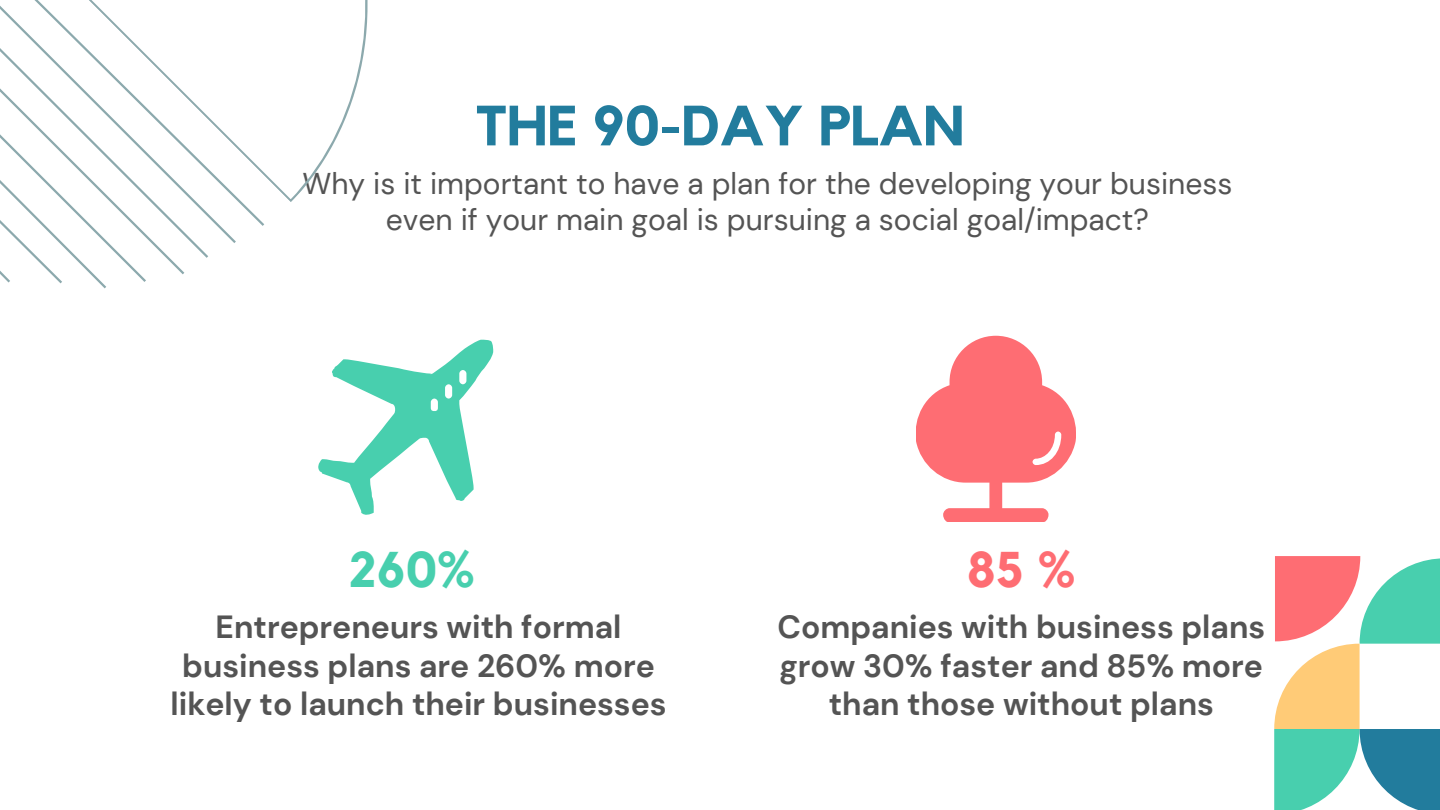
<style>
.page{position:relative;width:1440px;height:810px;background:#fff}
.page>*{position:absolute;margin:0;border:0;box-sizing:border-box;transform-origin:0 0}
.t1{font:700 56px "Kollektif";color:#227c9d}
.t2{font:700 50px "Kollektif";color:#48cfae}
.t3{font:700 50px "Kollektif";color:#fe6d73}
.t4{font:700 32px/38.2px "DM Sans";color:#545454;text-align:center}
.t5{font:30px/36px "DM Sans";color:#545454;text-align:center}
</style>
<div class="page">
<svg style="left:318px;top:340px;width:175px;height:175px"></svg>
<svg style="left:916px;top:336px;width:160px;height:186px"></svg>
<svg style="left:267px;top:0;width:101px;height:202px"></svg>
<svg style="left:211px;top:119px;width:27px;height:124px"></svg>
<svg style="left:187px;top:95px;width:24px;height:163px"></svg>
<svg style="left:148px;top:56px;width:39px;height:219px"></svg>
<svg style="left:0;top:0;width:148px;height:289px"></svg>
<svg style="left:1274px;top:556px;width:166px;height:254px"></svg>
<h1 class="t1" style="left:476px;top:100px;width:490px">THE 90-DAY PLAN</h1>
<p class="t5" style="left:302px;top:166px;width:932px">Why is it important to have a plan for the developing your business even if your main goal is pursuing a social goal/impact?</p>
<h2 class="t2" style="left:349px;top:546px;width:128px">260%</h2>
<h3 class="t4" style="left:171px;top:608px;width:498px">Entrepreneurs with formal business plans are 260% more likely to launch their businesses</h3>
<h2 class="t3" style="left:967px;top:546px;width:110px">85 %</h2>
<p class="t4" style="left:777px;top:608px;width:489px">Companies with business plans grow 30% faster and 85% more than those without plans</p>
</div>
